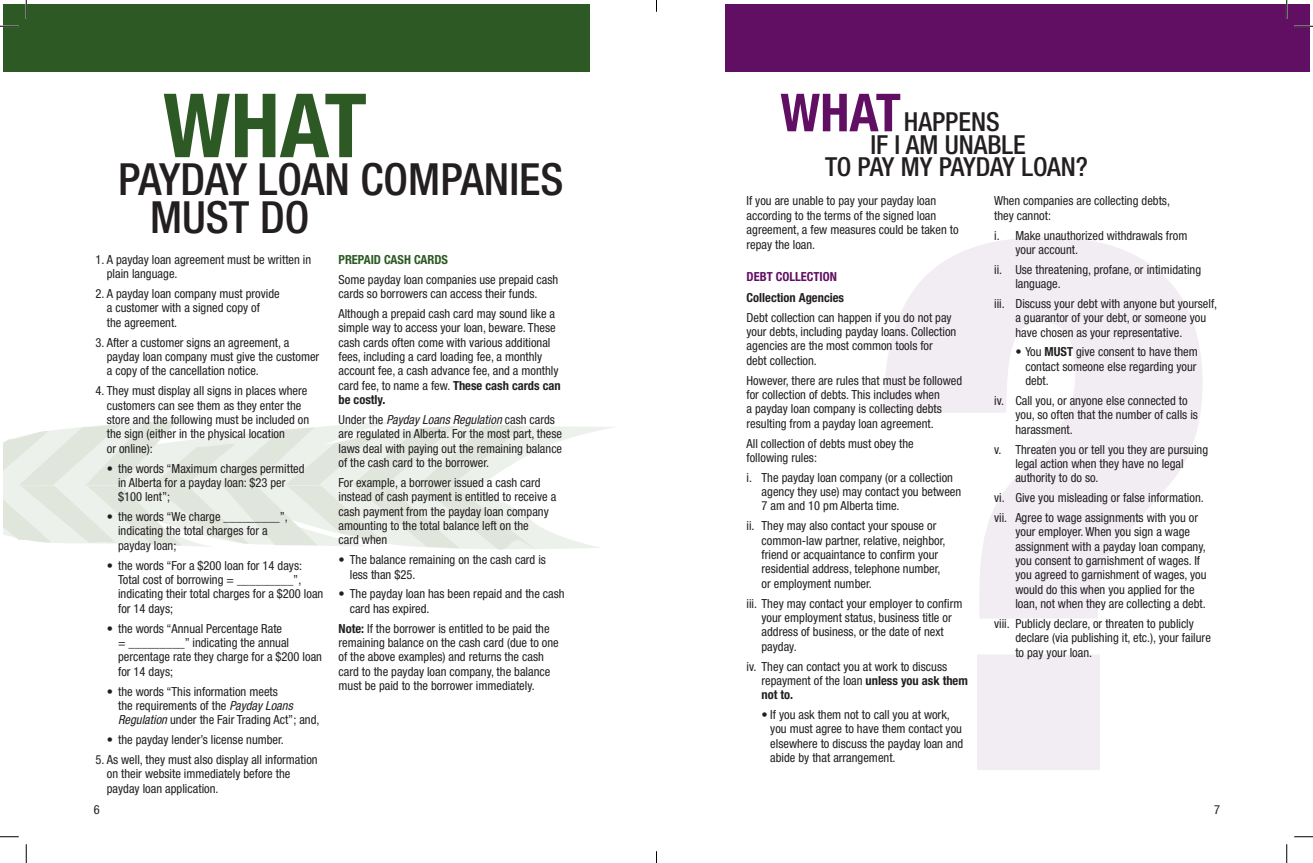
<style>
.page{position:relative;width:1313px;height:863px;background:#fff}
.page>*{position:absolute;margin:0;border:0;box-sizing:border-box;transform-origin:0 0}
.t1{font:700 condensed 88.75px "Helvetica Neue LT Std";color:#2d5925}
.t2{font:500 condensed 44.38px/38px "Helvetica Neue LT Std";color:#231f20}
.t3{font:500 condensed 26.25px "Helvetica Neue LT Std";color:#231f20}
.t4{font:500 condensed 26.25px "Helvetica Neue LT Std";letter-spacing:-.025em;color:#231f20}
.t5{font:condensed 12.5px/14.4px "Helvetica Neue LT Std";color:#231f20}
.t6{font:700 condensed 12.5px "Helvetica Neue LT Std";color:#231f20}
.t7{font:700 condensed 12.5px "Helvetica Neue LT Std";color:#2d5925}
.t8{font:700 condensed 12.5px "Helvetica Neue LT Std";color:#610f63}
.s1{font-style:italic}
.s2{font-weight:700}
.s3{font-weight:700;font-size:52.5px;color:#610f63}
</style>
<div class="page">
<svg style="left:4px;top:420px;width:610px;height:130px"></svg>
<svg style="left:883px;top:237px;width:319px;height:533px;fill:#f7f5f8"></svg>
<div style="left:4px;top:4px;width:586px;height:67px;background:#2d5925"></div>
<div style="left:725px;top:4px;width:584px;height:67px;background:#610f63"></div>
<svg style="left:0;top:25px;width:19px;height:2px"></svg>
<svg style="left:1294px;top:25px;width:18px;height:2px"></svg>
<svg style="left:0;top:836px;width:19px;height:1px"></svg>
<svg style="left:1294px;top:836px;width:18px;height:1px"></svg>
<svg style="left:25px;top:0;width:2px;height:19px"></svg>
<svg style="left:25px;top:844px;width:2px;height:18px"></svg>
<svg style="left:1286px;top:0;width:1px;height:19px"></svg>
<svg style="left:1286px;top:844px;width:1px;height:18px"></svg>
<h1 class="t1" style="left:163px;top:72px;width:205px">WHAT</h1>
<h2 class="t2" style="left:150px;top:160px;width:415px;text-indent:-32px">PAYDAY LOAN COMPANIES<br>MUST DO</h2>
<p class="t5" style="left:107px;top:252px;width:206px;text-indent:-11px">1. A payday loan agreement must be written in plain language.</p>
<p class="t5" style="left:107px;top:286px;width:174px;text-indent:-11px">2. A payday loan company must provide a customer with a signed copy of<br>the agreement.</p>
<p class="t5" style="left:107px;top:335px;width:214px;text-indent:-11px">3. After a customer signs an agreement, a payday loan company must give the customer a copy of the cancellation notice.</p>
<p class="t5" style="left:107px;top:383px;width:204px;text-indent:-11px">4. They must display all signs in places where customers can see them as they enter the store and the following must be included on the sign (either in the physical location<br>or online):</p>
<p class="t5" style="left:118px;top:461px;width:188px;text-indent:-11px">• the words “Maximum charges permitted in Alberta for a payday loan: $23 per $100 lent”;</p>
<p class="t5" style="left:118px;top:509px;width:171px;text-indent:-11px">• the words “We charge _________”, indicating the total charges for a payday loan;</p>
<p class="t5" style="left:118px;top:558px;width:207px;text-indent:-11px">• the words “For a $200 loan for 14 days:<br>Total cost of borrowing = _________”, indicating their total charges for a $200 loan for 14 days;</p>
<p class="t5" style="left:118px;top:621px;width:205px;text-indent:-11px">• the words “Annual Percentage Rate<br>= _________” indicating the annual percentage rate they charge for a $200 loan for 14 days;</p>
<p class="t5" style="left:118px;top:683px;width:203px;text-indent:-11px">• the words “This information meets<br>the requirements of the <span class="s1">Payday Loans<br>Regulation</span> under the Fair Trading Act”; and,</p>
<p class="t5" style="left:107px;top:732px;width:179px">• the payday lender’s license number.</p>
<p class="t5" style="left:107px;top:752px;width:212px;text-indent:-11px">5. As well, they must also display all information on their website immediately before the payday loan application.</p>
<p class="t7" style="left:338px;top:252px;width:111px">PREPAID CASH CARDS</p>
<p class="t5" style="left:338px;top:272px;width:221px">Some payday loan companies use prepaid cash cards so borrowers can access their funds.</p>
<p class="t5" style="left:338px;top:306px;width:224px">Although a prepaid cash card may sound like a simple way to access your loan, beware. These cash cards often come with various additional fees, including a card loading fee, a monthly account fee, a cash advance fee, and a monthly card fee, to name a few. <span class="s2">These cash cards can be costly.</span></p>
<p class="t5" style="left:338px;top:412px;width:225px">Under the <span class="s1">Payday Loans Regulation</span> cash cards are regulated in Alberta. For the most part, these laws deal with paying out the remaining balance of the cash card to the borrower.</p>
<p class="t5" style="left:338px;top:475px;width:219px">For example, a borrower issued a cash card instead of cash payment is entitled to receive a cash payment from the payday loan company amounting to the total balance left on the<br>card when</p>
<p class="t5" style="left:350px;top:552px;width:198px;text-indent:-11px">• The balance remaining on the cash card is less than $25.</p>
<p class="t5" style="left:350px;top:586px;width:216px;text-indent:-11px">• The payday loan has been repaid and the cash card has expired.</p>
<p class="t5" style="left:338px;top:621px;width:222px"><span class="s2">Note:</span> If the borrower is entitled to be paid the remaining balance on the cash card (due to one of the above examples) and returns the cash card to the payday loan company, the balance must be paid to the borrower immediately.</p>
<h3 class="t3" style="left:780px;top:106px;width:221px"><span class="s3">WHAT</span>HAPPENS</h3>
<h3 class="t3" style="left:870px;top:129px;width:157px">IF I AM UNABLE</h3>
<h3 class="t4" style="left:825px;top:151px;width:264px">TO PAY MY PAYDAY LOAN?</h3>
<p class="t5" style="left:746px;top:194px;width:213px">If you are unable to pay your payday loan according to the terms of the signed loan agreement, a few measures could be taken to repay the loan.</p>
<p class="t8" style="left:746px;top:269px;width:92px">DEBT COLLECTION</p>
<p class="t6" style="left:746px;top:290px;width:99px">Collection Agencies</p>
<p class="t5" style="left:746px;top:310px;width:211px">Debt collection can happen if you do not pay your debts, including payday loans. Collection agencies are the most common tools for debt collection.</p>
<p class="t5" style="left:746px;top:373px;width:217px">However, there are rules that must be followed for collection of debts. This includes when<br>a payday loan company is collecting debts resulting from a payday loan agreement.</p>
<p class="t5" style="left:746px;top:436px;width:169px">All collection of debts must obey the following rules:</p>
<p class="t5" style="left:761px;top:470px;width:201px;text-indent:-15px">i. The payday loan company (or a collection agency they use) may contact you between<br>7 am and 10 pm Alberta time.</p>
<p class="t5" style="left:761px;top:518px;width:185px;text-indent:-15px">ii. They may also contact your spouse or common-law partner, relative, neighbor, friend or acquaintance to confirm your residential address, telephone number, or employment number.</p>
<p class="t5" style="left:761px;top:596px;width:202px;text-indent:-15px">iii. They may contact your employer to confirm your employment status, business title or address of business, or the date of next payday.</p>
<p class="t5" style="left:761px;top:658px;width:208px;text-indent:-15px">iv. They can contact you at work to discuss repayment of the loan <span class="s2">unless you ask them not to.</span></p>
<p class="t5" style="left:770px;top:707px;width:194px;text-indent:-9px">• If you ask them not to call you at work, you must agree to have them contact you elsewhere to discuss the payday loan and abide by that arrangement.</p>
<p class="t5" style="left:994px;top:194px;width:177px">When companies are collecting debts, they cannot:</p>
<p class="t5" style="left:1015px;top:228px;width:174px;text-indent:-21px">i. Make unauthorized withdrawals from your account.</p>
<p class="t5" style="left:1015px;top:262px;width:187px;text-indent:-21px">ii. Use threatening, profane, or intimidating language.</p>
<p class="t5" style="left:1015px;top:296px;width:203px;text-indent:-21px">iii. Discuss your debt with anyone but yourself, a guarantor of your debt, or someone you have chosen as your representative.</p>
<p class="t5" style="left:1025px;top:345px;width:174px;text-align:justify;text-indent:-10px">• You <span class="s2">MUST</span> give consent to have them contact someone else regarding your debt.</p>
<p class="t5" style="left:1015px;top:393px;width:184px;text-indent:-21px">iv. Call you, or anyone else connected to you, so often that the number of calls is harassment.</p>
<p class="t5" style="left:1015px;top:442px;width:194px;text-indent:-21px">v. Threaten you or tell you they are pursuing legal action when they have no legal authority to do so.</p>
<p class="t5" style="left:994px;top:487px;width:211px;line-height:19.8px">vi. Give you misleading or false information. vii. Agree to wage assignments with you or</p>
<p class="t5" style="left:1015px;top:524px;width:193px">your employer. When you sign a wage assignment with a payday loan company, you consent to garnishment of wages. If you agreed to garnishment of wages, you would do this when you applied for the loan, not when they are collecting a debt.</p>
<p class="t5" style="left:1015px;top:616px;width:197px;text-indent:-21px">viii. Publicly declare, or threaten to publicly declare (via publishing it, etc.), your failure to pay your loan.</p>
<p class="t5" style="left:94px;top:802px;width:8px">6</p>
<p class="t5" style="left:1214px;top:802px;width:7px">7</p>
</div>
